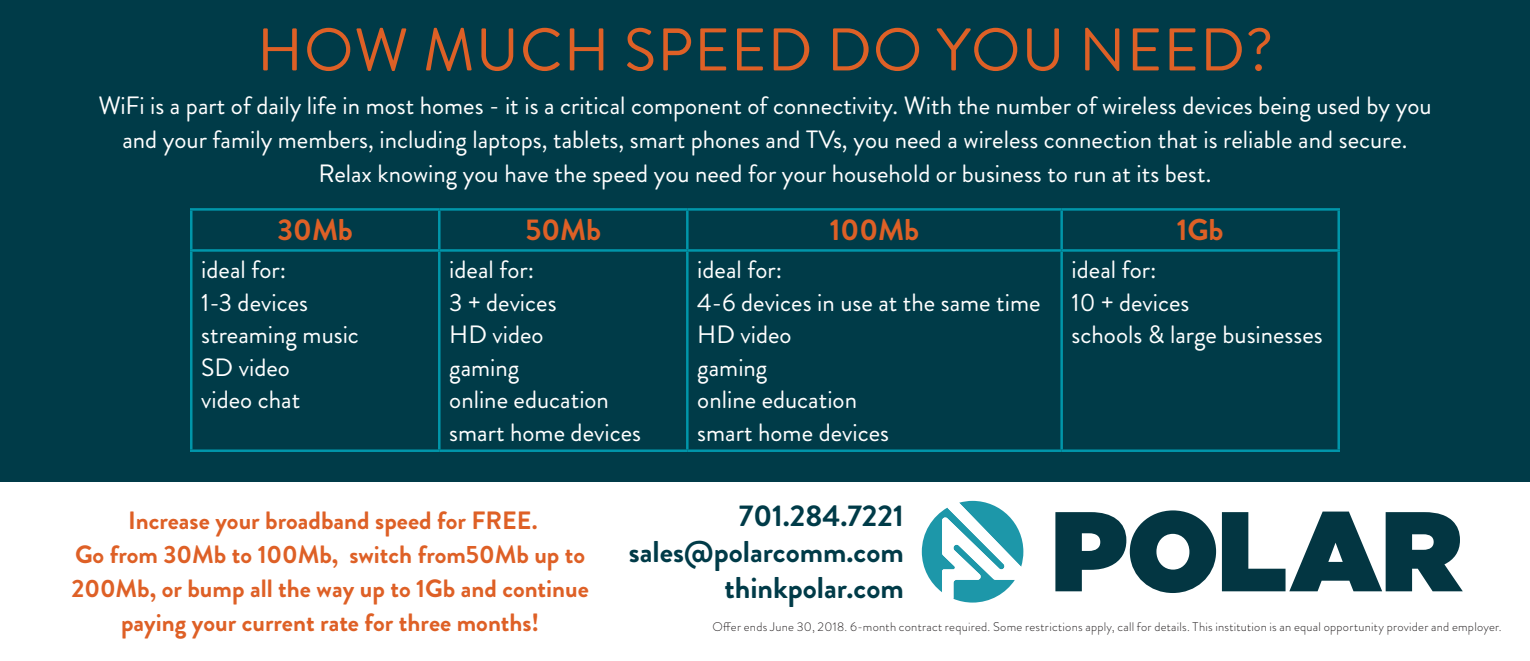
<style>
.page{position:relative;width:1530px;height:661px;background:#fff}
.page>*{position:absolute;margin:0;border:0;box-sizing:border-box;transform-origin:0 0}
.t1{font:60px "Brandon Grotesque";letter-spacing:.02em;color:#de6026}
.t2{font:700 30px/36px "Brandon Grotesque";color:#003b48;text-align:right}
.t3{font:700 30px "Brandon Grotesque";color:#de6026}
.t4{font:25px/32.5px "Brandon Grotesque";color:#fff}
.t5{font:700 25px/34px "Brandon Grotesque";color:#de6026;text-align:center}
.t6{font:300 12.5px "Brandon Grotesque";letter-spacing:.025em;color:#231f20}
</style>
<div class="page">
<div style="left:0;top:0;width:1530px;height:481px;background:#003b48"></div>
<svg style="left:1055px;top:510px;width:161px;height:82px"></svg>
<svg style="left:1222px;top:511px;width:240px;height:79px"></svg>
<svg style="left:922px;top:500px;width:101px;height:102px"></svg>
<hr style="left:190px;top:208px;width:249px;height:2px;background:#0096aa">
<hr style="left:190px;top:210px;width:3px;height:39px;background:#0096aa">
<hr style="left:439px;top:208px;width:248px;height:2px;background:#0096aa">
<hr style="left:438px;top:210px;width:3px;height:39px;background:#0096aa">
<hr style="left:687px;top:208px;width:375px;height:2px;background:#0096aa">
<hr style="left:686px;top:210px;width:3px;height:39px;background:#0096aa">
<hr style="left:1062px;top:208px;width:278px;height:2px;background:#0096aa">
<hr style="left:1060px;top:210px;width:3px;height:39px;background:#0096aa">
<hr style="left:1337px;top:210px;width:3px;height:39px;background:#0096aa">
<hr style="left:190px;top:249px;width:249px;height:2px;background:#0096aa">
<hr style="left:190px;top:251px;width:3px;height:198px;background:#0096aa">
<hr style="left:439px;top:249px;width:248px;height:2px;background:#0096aa">
<hr style="left:438px;top:251px;width:3px;height:198px;background:#0096aa">
<hr style="left:687px;top:249px;width:375px;height:2px;background:#0096aa">
<hr style="left:686px;top:251px;width:3px;height:198px;background:#0096aa">
<hr style="left:1062px;top:249px;width:278px;height:2px;background:#0096aa">
<hr style="left:1060px;top:251px;width:3px;height:198px;background:#0096aa">
<hr style="left:1337px;top:251px;width:3px;height:198px;background:#0096aa">
<hr style="left:190px;top:449px;width:249px;height:2px;background:#0096aa">
<hr style="left:439px;top:449px;width:248px;height:2px;background:#0096aa">
<hr style="left:687px;top:449px;width:375px;height:2px;background:#0096aa">
<hr style="left:1062px;top:449px;width:278px;height:2px;background:#0096aa">
<h1 class="t1" style="left:257px;top:8px;width:1018px">HOW MUCH SPEED DO YOU NEED?</h1>
<p class="t4" style="left:98px;top:88px;width:1335px;line-height:34px;text-align:center">WiFi is a part of daily life in most homes - it is a critical component of connectivity. With the number of wireless devices being used by you and your family members, including laptops, tablets, smart phones and TVs, you need a wireless connection that is reliable and secure.<br>Relax knowing you have the speed you need for your household or business to run at its best.</p>
<p class="t3" style="left:278px;top:209px;width:77px">30Mb</p>
<p class="t3" style="left:526px;top:209px;width:77px">50Mb</p>
<p class="t3" style="left:830px;top:209px;width:91px">100Mb</p>
<p class="t3" style="left:1177px;top:209px;width:48px">1Gb</p>
<p class="t4" style="left:201px;top:253px;width:159px">ideal for:<br>1-3 devices streaming music<br>SD video<br>video chat</p>
<p class="t4" style="left:449px;top:253px;width:193px">ideal for:<br>3 + devices<br>HD video<br>gaming<br>online education smart home devices</p>
<p class="t4" style="left:697px;top:253px;width:345px">ideal for:<br>4-6 devices in use at the same time<br>HD video<br>gaming<br>online education<br>smart home devices</p>
<p class="t4" style="left:1072px;top:253px;width:253px">ideal for:<br>10 + devices<br>schools &amp; large businesses</p>
<p class="t5" style="left:71px;top:503px;width:519px">Increase your broadband speed for FREE.<br>Go from 30Mb to 100Mb, switch from50Mb up to 200Mb, or bump all the way up to 1Gb and continue paying your current rate for three months!</p>
<p class="t2" style="left:629px;top:498px;width:276px">701.284.7221 sales@polarcomm.com thinkpolar.com</p>
<p class="t6" style="left:712px;top:617px;width:791px">Offer ends June 30, 2018. 6-month contract required. Some restrictions apply, call for details. This institution is an equal opportunity provider and employer.</p>
</div>
